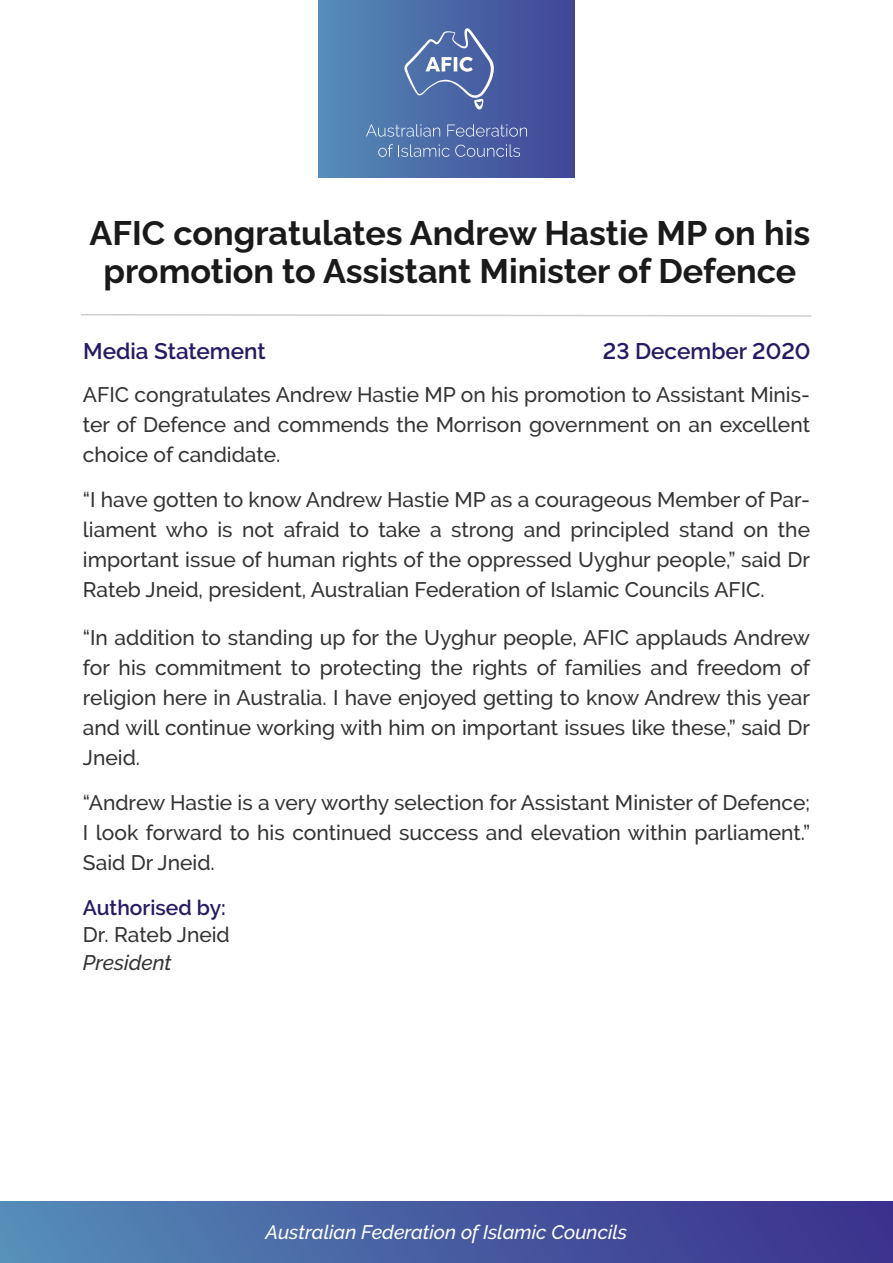
<style>
.page{position:relative;width:893px;height:1263px;background:#fff}
.page>*{position:absolute;margin:0;border:0;box-sizing:border-box;transform-origin:0 0}
.t1{font:700 34.2px/37.7px "Rawline";color:#1a1a1a;text-align:center}
.t2{font:600 22.5px "Raleway";color:#281966}
.t3{font:500 21px/30px "Raleway";color:#333;text-align:justify}
.t4{font:600 21px "Raleway";color:#281966}
.t5{font:italic 500 21px "Raleway";color:#333}
.t6{font:italic 500 19.5px "Raleway";color:#fff}
</style>
<div class="page">
<div style="left:318px;top:0;width:257px;height:177px;background:linear-gradient(to right,#558db7,#414596)"></div>
<svg style="left:404px;top:28px;width:90px;height:81px;background:#637cb2"></svg>
<svg style="left:366px;top:124px;width:74px;height:13px"></svg>
<svg style="left:447px;top:124px;width:80px;height:13px"></svg>
<svg style="left:378px;top:144px;width:142px;height:13px;background:#667eb3"></svg>
<div style="left:0;top:1201px;width:893px;height:62px;background:linear-gradient(to right,#558cb7,#3a2e8b)"></div>
<svg style="left:81px;top:314px;width:731px;height:3px"></svg>
<h1 class="t1" style="left:89px;top:211px;width:722px">AFIC congratulates Andrew Hastie MP on his promotion to Assistant Minister of Defence</h1>
<p class="t2" style="left:83px;top:338px;width:184px">Media Statement</p>
<p class="t2" style="left:603px;top:338px;width:209px">23 December 2020</p>
<p class="t3" style="left:83px;top:380px;width:729px">AFIC congratulates Andrew Hastie MP on his promotion to Assistant Minis&shy;ter of Defence and commends the Morrison government on an excellent choice of candidate.</p>
<p class="t3" style="left:83px;top:485px;width:729px">“I have gotten to know Andrew Hastie MP as a courageous Member of Par&shy;liament who is not afraid to take a strong and principled stand on the important issue of human rights of the oppressed Uyghur people,” said Dr Rateb Jneid, president, Australian Federation of Islamic Councils AFIC.</p>
<p class="t3" style="left:83px;top:623px;width:729px">“In addition to standing up for the Uyghur people, AFIC applauds Andrew for his commitment to protecting the rights of families and freedom of religion here in Australia. I have enjoyed getting to know Andrew this year and will continue working with him on important issues like these,” said Dr Jneid.</p>
<p class="t3" style="left:83px;top:788px;width:729px">“Andrew Hastie is a very worthy selection for Assistant Minister of Defence; I look forward to his continued success and elevation within parliament.” Said Dr Jneid.</p>
<p class="t4" style="left:83px;top:896px;width:144px">Authorised by:</p>
<p class="t3" style="left:83px;top:920px;width:148px">Dr. Rateb Jneid</p>
<p class="t5" style="left:83px;top:950px;width:90px">President</p>
<p class="t6" style="left:266px;top:1220px;width:363px">Australian Federation of Islamic Councils</p>
</div>
